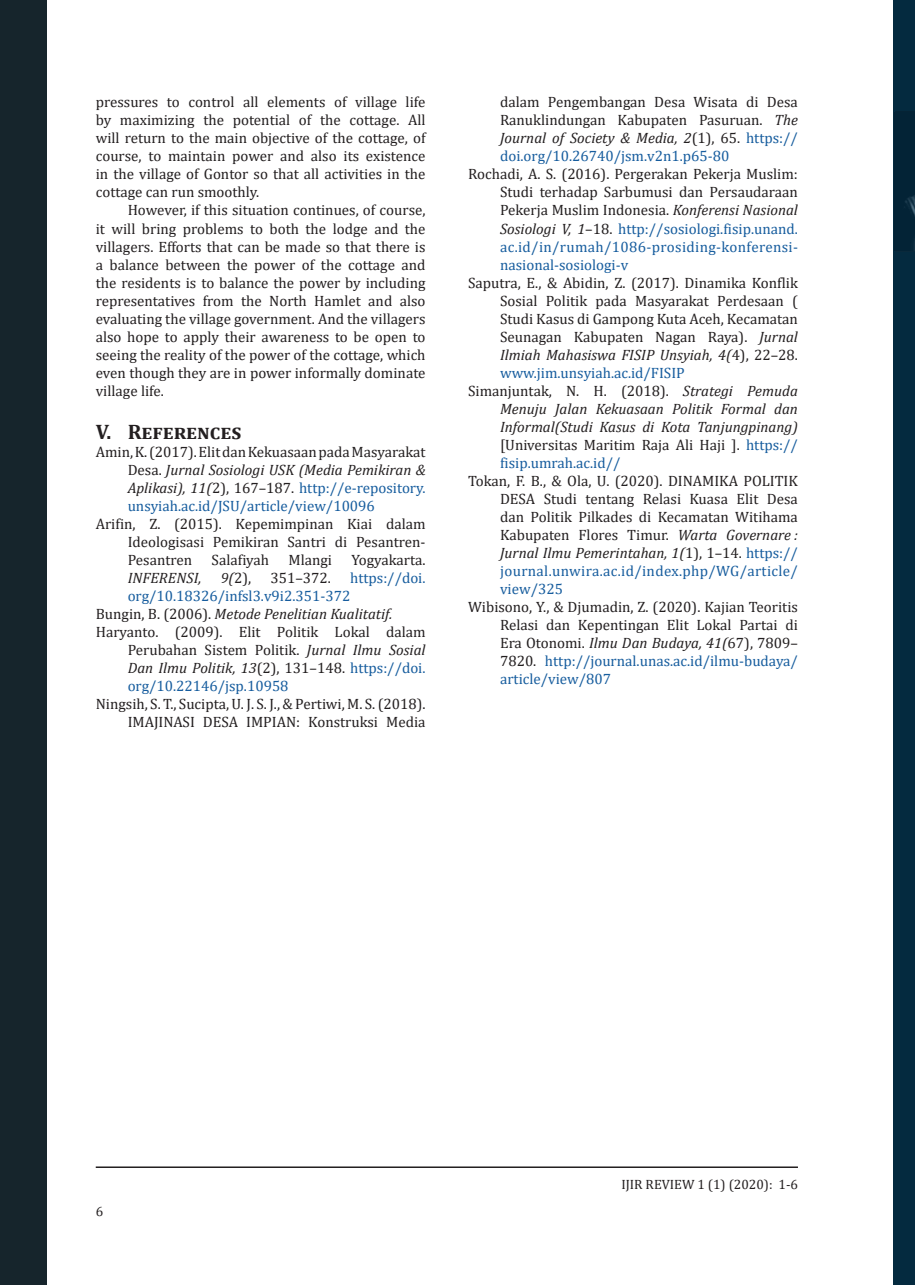
<style>
.page{position:relative;width:915px;height:1285px;background:#fff}
.page>*{position:absolute;margin:0;border:0;box-sizing:border-box;transform-origin:0 0}
.t1{font:700 21px "Cambria";color:#231f20}
.Reference{font:15px/18px "Cambria";color:#231f20;text-align:justify}
.Reference-2{font:italic 15px/18px "Cambria";color:#231f20;text-align:justify}
.Reference-3{font:15px/18px "Cambria";color:#175d9e}
.t2{font:13.5px "Cambria";color:#231f20}
.s1{font-style:italic}
.s2{color:#175d9e}
.s3{font-style:normal}
.s4{font-style:normal;color:#175d9e}
</style>
<div class="page">
<hr style="left:96px;top:1166px;width:701px;height:1px;background:#231f20">
<div style="left:0;top:0;width:46px;height:1284px;background:#16252c"></div>
<div style="left:893px;top:0;width:21px;height:1284px;background:#042a3f"></div>
<div style="left:894px;top:112px;width:20px;height:139px;background:#032336"></div>
<p class="Reference" style="left:96px;top:93px;width:331px">pressures to control all elements of village life by maximizing the potential of the cottage. All will return to the main objective of the cottage, of course, to maintain power and also its existence in the village of Gontor so that all activities in the cottage can run smoothly.</p>
<p class="Reference" style="left:96px;top:201px;width:331px;text-indent:32px">However, if this situation continues, of course, it will bring problems to both the lodge and the villagers. Efforts that can be made so that there is a balance between the power of the cottage and the residents is to balance the power by including representatives from the North Hamlet and also evaluating the village government. And the villagers also hope to apply their awareness to be open to seeing the reality of the power of the cottage, which even though they are in power informally dominate village life.</p>
<p class="t1" style="left:96px;top:417px;width:147px">V. References</p>
<p class="Reference" style="left:128px;top:442px;width:299px;text-indent:-32px">Amin, K. (2017). Elit dan Kekuasaan pada Masyarakat Desa. <span class="s1">Jurnal Sosiologi USK (Media Pemikiran &amp; Aplikasi), 11(</span>2), 167–187. <span class="s2">http://e-repository. unsyiah.ac.id/JSU/article/view/10096</span></p>
<p class="Reference" style="left:128px;top:514px;width:299px;text-indent:-32px">Arifin, Z. (2015). Kepemimpinan Kiai dalam Ideologisasi Pemikiran Santri di Pesantren-Pesantren</p>
<p class="Reference" style="left:211px;top:550px;width:59px">Salafiyah</p>
<p class="Reference" style="left:288px;top:550px;width:45px">Mlangi</p>
<p class="Reference" style="left:351px;top:550px;width:75px">Yogyakarta.</p>
<p class="Reference-2" style="left:128px;top:568px;width:75px">INFERENSI,</p>
<p class="Reference" style="left:220px;top:568px;width:32px"><span class="s1">9(</span>2),</p>
<p class="Reference" style="left:270px;top:568px;width:62px">351–372.</p>
<p class="Reference-3" style="left:128px;top:568px;width:299px;text-indent:222px">https://doi. org/10.18326/infsl3.v9i2.351-372</p>
<p class="Reference-2" style="left:96px;top:604px;width:298px"><span class="s3">Bungin, B. (2006).</span> Metode Penelitian Kualitatif.</p>
<p class="Reference" style="left:128px;top:622px;width:299px;text-indent:-32px">Haryanto. (2009). Elit Politik Lokal dalam Perubahan Sistem Politik. <span class="s1">Jurnal Ilmu Sosial Dan Ilmu Politik, 13</span>(2), 131–148. <span class="s2">https://doi. org/10.22146/jsp.10958</span></p>
<p class="Reference" style="left:96px;top:694px;width:331px;text-align:right">Ningsih, S. T., Sucipta, U. J. S. J., &amp; Pertiwi, M. S. (2018).<br>IMAJINASI DESA IMPIAN: Konstruksi Media</p>
<p class="Reference" style="left:500px;top:93px;width:299px">dalam Pengembangan Desa Wisata di Desa Ranuklindungan Kabupaten Pasuruan. <span class="s1">The Journal of Society &amp; Media, 2</span>(1), 65. <span class="s2">https:// doi.org/10.26740/jsm.v2n1.p65-80</span></p>
<p class="Reference" style="left:500px;top:165px;width:299px;text-indent:-32px">Rochadi, A. S. (2016). Pergerakan Pekerja Muslim:<br>Studi terhadap Sarbumusi dan Persaudaraan Pekerja Muslim Indonesia. <span class="s1">Konferensi Nasional Sosiologi V, 1</span>–18. <span class="s2">http://sosiologi.fisip.unand. ac.id/in/rumah/1086-prosiding-konferensi&shy;nasional-sosiologi-v</span></p>
<p class="Reference" style="left:500px;top:273px;width:299px;text-indent:-32px">Saputra, E., &amp; Abidin, Z. (2017). Dinamika Konflik Sosial Politik pada Masyarakat Perdesaan ( Studi Kasus di Gampong Kuta Aceh, Kecamatan Seunagan Kabupaten Nagan Raya). <span class="s1">Jurnal Ilmiah Mahasiswa FISIP Unsyiah, 4(</span>4), 22–28. <span class="s2">www.jim.unsyiah.ac.id/FISIP</span></p>
<p class="Reference-2" style="left:500px;top:381px;width:299px;text-indent:-32px"><span class="s3">Simanjuntak, N. H. (2018).</span> Strategi Pemuda Menuju Jalan Kekuasaan Politik Formal dan Informal(Studi Kasus di Kota Tanjungpinang) <span class="s3">[Universitas Maritim Raja Ali Haji ].</span> <span class="s4">https:// fisip.umrah.ac.id//</span></p>
<p class="Reference" style="left:500px;top:471px;width:299px;text-indent:-32px">Tokan, F. B., &amp; Ola, U. (2020). DINAMIKA POLITIK DESA Studi tentang Relasi Kuasa Elit Desa dan Politik Pilkades di Kecamatan Witihama Kabupaten Flores Timur. <span class="s1">Warta Governare :<br>Jurnal Ilmu Pemerintahan, 1(</span>1), 1–14. <span class="s2">https:// journal.unwira.ac.id/index.php/WG/article/ view/325</span></p>
<p class="Reference" style="left:500px;top:597px;width:299px;text-indent:-32px">Wibisono, Y., &amp; Djumadin, Z. (2020). Kajian Teoritis Relasi dan Kepentingan Elit Lokal Partai di Era Otonomi. <span class="s1">Ilmu Dan Budaya, 41(</span>67), 7809– 7820. <span class="s2">http://journal.unas.ac.id/ilmu-budaya/ article/view/807</span></p>
<p class="t2" style="left:96px;top:1202px;width:9px">6</p>
<p class="t2" style="left:621px;top:1176px;width:178px">IJIR REVIEW 1 (1) (2020): 1-6</p>
</div>
